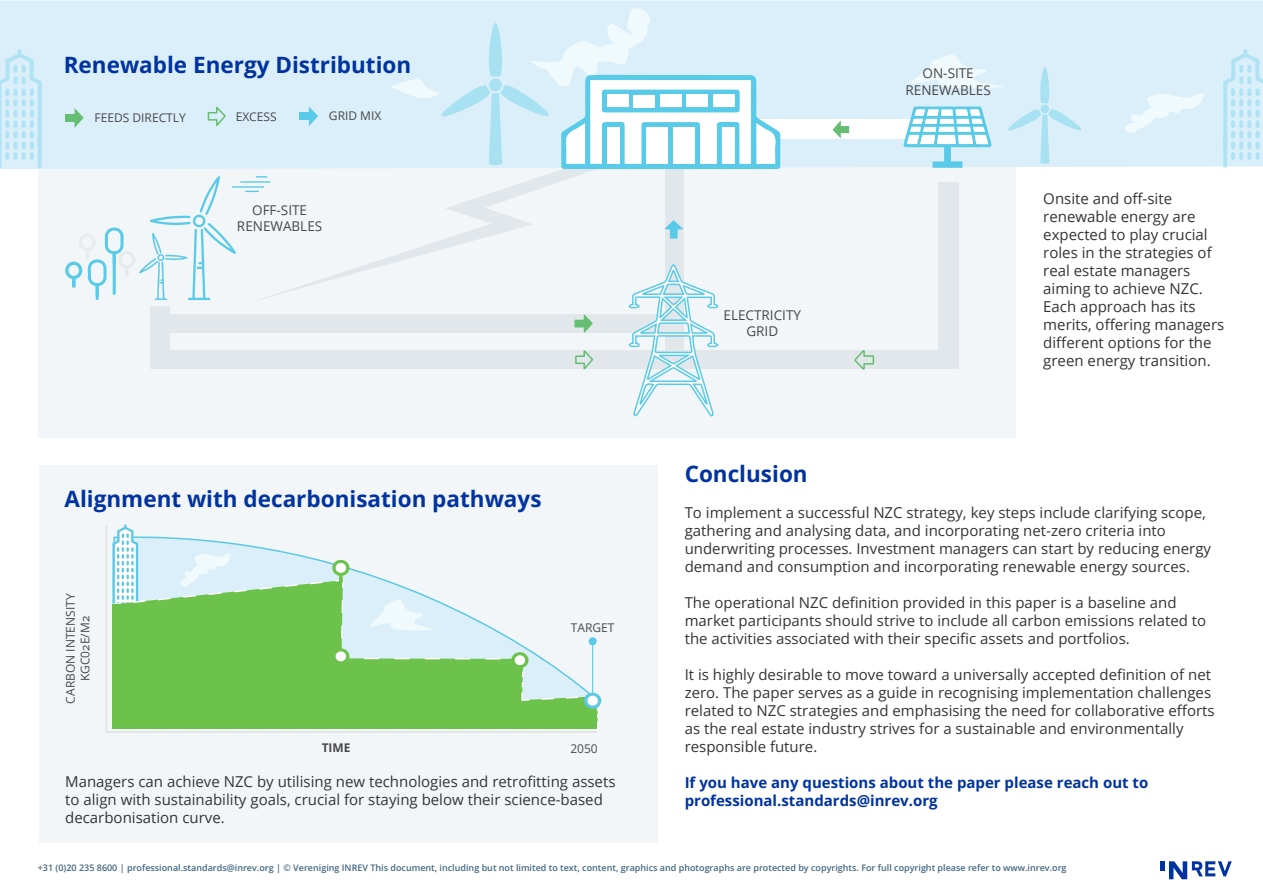
<style>
.page{position:relative;width:1263px;height:893px;background:#fff}
.page>*{position:absolute;margin:0;border:0;box-sizing:border-box;transform-origin:0 0}
.t1{font:700 22.5px "Open Sans";color:#0033a0}
.t2{font:15px/18px "Open Sans";color:#343434}
.t3{font:15px/18px "Open Sans";color:#343434}
.t4{font:700 15px/18px "Open Sans";color:#0033a0}
.t5{font:13.5px/16.2px "Open Sans";color:#484848;text-align:center}
.t6{font:12px/14.4px "Open Sans";color:#484848;text-align:center}
.t7{font:12px "Open Sans";color:#484848}
.t8{font:700 12px "Open Sans";color:#484848}
.t9{font:600 9px "Open Sans";color:#436680}
</style>
<div class="page">
<svg style="left:1160px;top:861px;width:72px;height:18px"></svg>
<div style="left:39px;top:33px;width:977px;height:405px;background:#f3f6f8"></div>
<div style="left:39px;top:465px;width:618px;height:378px;background:#f3f6f8"></div>
<div style="left:0;top:0;width:1263px;height:169px;background:#daeff9"></div>
<svg style="left:1121px;top:91px;width:84px;height:44px"></svg>
<div style="left:658px;top:350px;width:301px;height:19px;background:#e2e7eb"></div>
<div style="left:665px;top:123px;width:19px;height:236px;background:#e2e7eb"></div>
<div style="left:152px;top:314px;width:517px;height:19px;background:#e2e7eb"></div>
<div style="left:150px;top:350px;width:520px;height:19px;background:#e2e7eb"></div>
<div style="left:672px;top:120px;width:273px;height:19px;background:#fff"></div>
<svg style="left:574px;top:314px;width:19px;height:19px"></svg>
<svg style="left:854px;top:350px;width:21px;height:20px"></svg>
<div style="left:938px;top:182px;width:21px;height:184px;background:#e2e7eb"></div>
<svg style="left:247px;top:164px;width:350px;height:136px"></svg>
<svg style="left:628px;top:220px;width:91px;height:197px"></svg>
<hr style="left:240px;top:181px;width:31px;height:2px;background:#5cc9e6">
<hr style="left:232px;top:186px;width:32px;height:2px;background:#5cc9e6">
<svg style="left:245px;top:191px;width:14px;height:1px"></svg>
<svg style="left:256px;top:176px;width:11px;height:2px"></svg>
<svg style="left:65px;top:176px;width:171px;height:124px"></svg>
<svg style="left:390px;top:0;width:390px;height:169px"></svg>
<div style="left:150px;top:307px;width:20px;height:62px;background:#e2e7eb"></div>
<svg style="left:575px;top:350px;width:19px;height:20px"></svg>
<svg style="left:832px;top:121px;width:17px;height:17px"></svg>
<svg style="left:899px;top:48px;width:182px;height:120px;background:#d0edf7"></svg>
<svg style="left:75px;top:108px;width:9px;height:20px"></svg>
<div style="left:65px;top:114px;width:11px;height:8px;background:#65be71"></div>
<svg style="left:309px;top:106px;width:9px;height:20px"></svg>
<div style="left:300px;top:112px;width:10px;height:8px;background:#59cbe8"></div>
<svg style="left:207px;top:105px;width:20px;height:22px"></svg>
<svg style="left:0;top:49px;width:42px;height:119px;background:#cbeaf6"></svg>
<svg style="left:1223px;top:49px;width:40px;height:119px;background:#ccebf7"></svg>
<svg style="left:105px;top:526px;width:492px;height:207px"></svg>
<svg style="left:111px;top:524px;width:490px;height:206px"></svg>
<div style="left:112px;top:604px;width:111px;height:125px;background:#6cc24a"></div>
<div style="left:112px;top:712px;width:485px;height:17px;background:#6cc24a"></div>
<h1 class="t1" style="left:64px;top:49px;width:349px">Renewable Energy Distribution</h1>
<p class="t7" style="left:95px;top:109px;width:93px">FEEDS DIRECTLY</p>
<p class="t7" style="left:236px;top:108px;width:43px">EXCESS</p>
<p class="t7" style="left:329px;top:108px;width:54px">GRID MIX</p>
<p class="t5" style="left:237px;top:202px;width:87px">OFF-SITE<br>RENEWABLES</p>
<h1 class="t1" style="left:65px;top:483px;width:478px">Alignment with decarbonisation pathways</h1>
<p class="t6" style="left:63px;top:703px;width:111px;rotate:-90deg">CARBON INTENSITY<br>KGC02E/M2</p>
<p class="t6" style="left:571px;top:620px;width:45px">TARGET</p>
<p class="t8" style="left:322px;top:739px;width:30px">TIME</p>
<p class="t6" style="left:570px;top:741px;width:29px">2050</p>
<p class="t3" style="left:65px;top:772px;width:552px">Managers can achieve NZC by utilising new technologies and retrofitting assets to align with sustainability goals, crucial for staying below their science-based decarbonisation curve.</p>
<p class="t5" style="left:724px;top:307px;width:79px">ELECTRICITY<br>GRID</p>
<p class="t5" style="left:905px;top:65px;width:87px">ON-SITE<br>RENEWABLES</p>
<p class="t3" style="left:1043px;top:189px;width:182px">Onsite and off-site renewable energy are expected to play crucial roles in the strategies of real estate managers aiming to achieve NZC.<br>Each approach has its merits, offering managers different options for the green energy transition.</p>
<h1 class="t1" style="left:685px;top:458px;width:125px">Conclusion</h1>
<p class="t2" style="left:685px;top:503px;width:528px">To implement a successful NZC strategy, key steps include clarifying scope, gathering and analysing data, and incorporating net-zero criteria into underwriting processes. Investment managers can start by reducing energy demand and consumption and incorporating renewable energy sources.</p>
<p class="t2" style="left:685px;top:593px;width:523px">The operational NZC definition provided in this paper is a baseline and market participants should strive to include all carbon emissions related to the activities associated with their specific assets and portfolios.</p>
<p class="t2" style="left:685px;top:665px;width:531px">It is highly desirable to move toward a universally accepted definition of net zero. The paper serves as a guide in recognising implementation challenges related to NZC strategies and emphasising the need for collaborative efforts as the real estate industry strives for a sustainable and environmentally responsible future.</p>
<p class="t4" style="left:685px;top:773px;width:465px">If you have any questions about the paper please reach out to professional.standards@inrev.org</p>
<p class="t9" style="left:38px;top:862px;width:1030px">+31 (0)20 235 8600 | professional.standards@inrev.org | © Vereniging INREV This document, including but not limited to text, content, graphics and photographs are protected by copyrights. For full copyright please refer to www.inrev.org</p>
</div>
